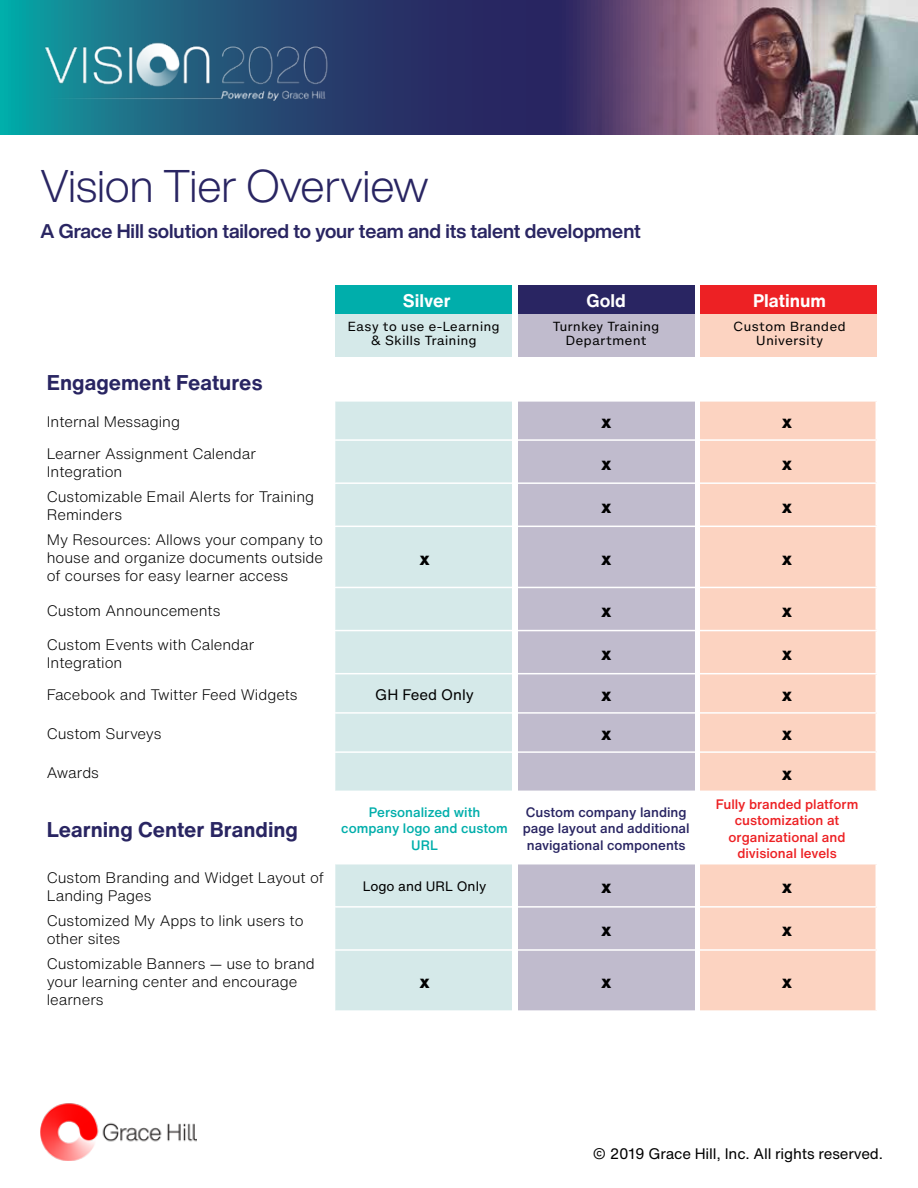
<style>
.page{position:relative;width:918px;height:1188px;background:#fff}
.page>*{position:absolute;margin:0;border:0;box-sizing:border-box;transform-origin:0 0}
.t1{font:300 45px "Helvetica Now Display";color:#292562}
.t2{font:700 21px "Helvetica Now Text";color:#292562}
.t3{font:700 19.5px "Helvetica Now Display";color:#292562}
.t4{font:800 18px "Helvetica Now Text";color:#000}
.t5{font:700 18px "Helvetica Now Text";color:#fff}
.t6{font:300 15px/18px "Helvetica Now Text";color:#000}
.t7{font:15px "Helvetica Now Text";letter-spacing:-.01em;color:#000}
.t8{font:500 13.5px/16.2px "Helvetica Now Text";color:#ed2124;text-align:center}
.t9{font:500 13.5px/16.2px "Helvetica Now Text";color:#292562}
.t10{font:500 13.5px/16.2px "Helvetica Now Text";color:#00aeab;text-align:center}
.t11{font:13.5px "Helvetica Now Text";color:#000}
.t12{font:12px/14.4px "Helvetica Now Micro";color:#000;text-align:center}
</style>
<div class="page">
<div style="left:335px;top:864px;width:177px;height:147px;background:#d5e9e9"></div>
<div style="left:518px;top:864px;width:177px;height:147px;background:#c0bbcd"></div>
<div style="left:700px;top:864px;width:177px;height:147px;background:#fcd3c1"></div>
<svg style="left:0;top:0;width:918px;height:134px;background:#4c5978"></svg>
<img style="left:41px;top:36px;width:290px;height:65px">
<div style="left:335px;top:313px;width:177px;height:43px;background:#d5e9e9"></div>
<div style="left:335px;top:401px;width:177px;height:390px;background:#d5e9e9"></div>
<div style="left:518px;top:313px;width:177px;height:43px;background:#c0bbcd"></div>
<div style="left:518px;top:401px;width:177px;height:390px;background:#c0bbcd"></div>
<div style="left:700px;top:313px;width:177px;height:43px;background:#fcd3c1"></div>
<div style="left:700px;top:401px;width:177px;height:390px;background:#fcd3c1"></div>
<div style="left:335px;top:285px;width:177px;height:28px;background:#00aeab"></div>
<div style="left:518px;top:285px;width:177px;height:28px;background:#292562"></div>
<div style="left:700px;top:285px;width:177px;height:28px;background:#ed2124"></div>
<hr style="left:335px;top:400px;width:180px;height:2px;background:#fff">
<hr style="left:515px;top:400px;width:183px;height:2px;background:#fff">
<hr style="left:698px;top:400px;width:179px;height:2px;background:#fff">
<hr style="left:876px;top:402px;width:1px;height:37px;background:#fff">
<hr style="left:335px;top:439px;width:180px;height:2px;background:#fff">
<hr style="left:515px;top:439px;width:183px;height:2px;background:#fff">
<hr style="left:698px;top:439px;width:179px;height:2px;background:#fff">
<hr style="left:876px;top:441px;width:1px;height:41px;background:#fff">
<hr style="left:335px;top:482px;width:180px;height:2px;background:#fff">
<hr style="left:515px;top:482px;width:183px;height:2px;background:#fff">
<hr style="left:698px;top:482px;width:179px;height:2px;background:#fff">
<hr style="left:876px;top:484px;width:1px;height:42px;background:#fff">
<hr style="left:335px;top:526px;width:180px;height:1px;background:#fff">
<hr style="left:515px;top:526px;width:183px;height:1px;background:#fff">
<hr style="left:698px;top:526px;width:179px;height:1px;background:#fff">
<hr style="left:876px;top:527px;width:1px;height:60px;background:#fff">
<hr style="left:335px;top:587px;width:180px;height:1px;background:#fff">
<hr style="left:515px;top:587px;width:183px;height:1px;background:#fff">
<hr style="left:698px;top:587px;width:179px;height:1px;background:#fff">
<hr style="left:876px;top:588px;width:1px;height:42px;background:#fff">
<hr style="left:335px;top:630px;width:180px;height:1px;background:#fff">
<hr style="left:515px;top:630px;width:183px;height:1px;background:#fff">
<hr style="left:698px;top:630px;width:179px;height:1px;background:#fff">
<hr style="left:876px;top:631px;width:1px;height:42px;background:#fff">
<hr style="left:335px;top:673px;width:180px;height:1px;background:#fff">
<hr style="left:515px;top:673px;width:183px;height:1px;background:#fff">
<hr style="left:698px;top:673px;width:179px;height:1px;background:#fff">
<hr style="left:876px;top:674px;width:1px;height:38px;background:#fff">
<hr style="left:335px;top:712px;width:180px;height:2px;background:#fff">
<hr style="left:515px;top:712px;width:183px;height:2px;background:#fff">
<hr style="left:698px;top:712px;width:179px;height:2px;background:#fff">
<hr style="left:876px;top:714px;width:1px;height:37px;background:#fff">
<hr style="left:335px;top:751px;width:180px;height:2px;background:#fff">
<hr style="left:515px;top:751px;width:183px;height:2px;background:#fff">
<hr style="left:698px;top:751px;width:179px;height:2px;background:#fff">
<hr style="left:876px;top:753px;width:1px;height:38px;background:#fff">
<hr style="left:876px;top:864px;width:1px;height:42px;background:#fff">
<hr style="left:335px;top:906px;width:180px;height:2px;background:#fff">
<hr style="left:515px;top:906px;width:183px;height:2px;background:#fff">
<hr style="left:698px;top:906px;width:179px;height:2px;background:#fff">
<hr style="left:876px;top:908px;width:1px;height:41px;background:#fff">
<hr style="left:335px;top:949px;width:180px;height:2px;background:#fff">
<hr style="left:515px;top:949px;width:183px;height:2px;background:#fff">
<hr style="left:698px;top:949px;width:179px;height:2px;background:#fff">
<hr style="left:876px;top:951px;width:1px;height:59px;background:#fff">
<hr style="left:335px;top:1010px;width:180px;height:2px;background:#fff">
<hr style="left:515px;top:1010px;width:183px;height:2px;background:#fff">
<hr style="left:698px;top:1010px;width:179px;height:2px;background:#fff">
<img style="left:40px;top:1103px;width:156px;height:57px">
<h1 class="t1" style="left:40px;top:156px;width:390px">Vision Tier Overview</h1>
<h3 class="t3" style="left:40px;top:218px;width:602px">A Grace Hill solution tailored to your team and its talent development</h3>
<p class="t5" style="left:403px;top:287px;width:49px">Silver</p>
<p class="t5" style="left:586px;top:287px;width:41px">Gold</p>
<p class="t5" style="left:753px;top:287px;width:74px">Platinum</p>
<p class="t12" style="left:347px;top:319px;width:154px">Easy to use e-Learning &amp; Skills Training</p>
<p class="t12" style="left:553px;top:319px;width:108px">Turnkey Training<br>Department</p>
<p class="t12" style="left:733px;top:319px;width:114px">Custom Branded<br>University</p>
<h2 class="t2" style="left:47px;top:367px;width:218px">Engagement Features</h2>
<p class="t6" style="left:47px;top:412px;width:135px">Internal Messaging</p>
<p class="t4" style="left:601px;top:408px;width:12px">x</p>
<p class="t4" style="left:782px;top:408px;width:12px">x</p>
<p class="t6" style="left:47px;top:444px;width:211px">Learner Assignment Calendar<br>Integration</p>
<p class="t4" style="left:601px;top:450px;width:12px">x</p>
<p class="t4" style="left:782px;top:450px;width:12px">x</p>
<p class="t6" style="left:47px;top:487px;width:269px">Customizable Email Alerts for Training<br>Reminders</p>
<p class="t4" style="left:601px;top:493px;width:12px">x</p>
<p class="t4" style="left:782px;top:493px;width:12px">x</p>
<p class="t6" style="left:47px;top:531px;width:278px;text-align:justify">My Resources: Allows your company to house and organize documents outside of courses for easy learner access</p>
<p class="t4" style="left:419px;top:545px;width:12px">x</p>
<p class="t4" style="left:601px;top:545px;width:12px">x</p>
<p class="t4" style="left:782px;top:545px;width:12px">x</p>
<p class="t6" style="left:47px;top:601px;width:175px">Custom Announcements</p>
<p class="t4" style="left:601px;top:597px;width:12px">x</p>
<p class="t4" style="left:782px;top:597px;width:12px">x</p>
<p class="t6" style="left:47px;top:635px;width:209px">Custom Events with Calendar<br>Integration</p>
<p class="t4" style="left:601px;top:640px;width:12px">x</p>
<p class="t4" style="left:782px;top:640px;width:12px">x</p>
<p class="t6" style="left:47px;top:685px;width:252px">Facebook and Twitter Feed Widgets</p>
<p class="t7" style="left:375px;top:683px;width:100px">GH Feed Only</p>
<p class="t4" style="left:601px;top:681px;width:12px">x</p>
<p class="t4" style="left:782px;top:681px;width:12px">x</p>
<p class="t6" style="left:47px;top:724px;width:116px">Custom Surveys</p>
<p class="t4" style="left:601px;top:720px;width:12px">x</p>
<p class="t4" style="left:782px;top:720px;width:12px">x</p>
<p class="t6" style="left:47px;top:763px;width:54px">Awards</p>
<p class="t4" style="left:782px;top:760px;width:12px">x</p>
<h2 class="t2" style="left:47px;top:813px;width:253px">Learning Center Branding</h2>
<p class="t10" style="left:341px;top:804px;width:168px">Personalized with company logo and custom<br>URL</p>
<p class="t9" style="left:523px;top:804px;width:168px">Custom company landing page layout and additional navigational components</p>
<p class="t8" style="left:716px;top:796px;width:144px">Fully branded platform customization at organizational and divisional levels</p>
<p class="t6" style="left:47px;top:868px;width:279px">Custom Branding and Widget Layout of<br>Landing Pages</p>
<p class="t11" style="left:363px;top:876px;width:125px">Logo and URL Only</p>
<p class="t4" style="left:601px;top:873px;width:12px">x</p>
<p class="t4" style="left:782px;top:873px;width:12px">x</p>
<p class="t6" style="left:47px;top:911px;width:258px">Customized My Apps to link users to other sites</p>
<p class="t4" style="left:601px;top:916px;width:12px">x</p>
<p class="t4" style="left:782px;top:916px;width:12px">x</p>
<p class="t6" style="left:47px;top:954px;width:270px">Customizable Banners — use to brand your learning center and encourage learners</p>
<p class="t4" style="left:419px;top:968px;width:12px">x</p>
<p class="t4" style="left:601px;top:968px;width:12px">x</p>
<p class="t4" style="left:782px;top:968px;width:12px">x</p>
<p class="t7" style="left:593px;top:1142px;width:292px">© 2019 Grace Hill, Inc. All rights reserved.</p>
</div>
